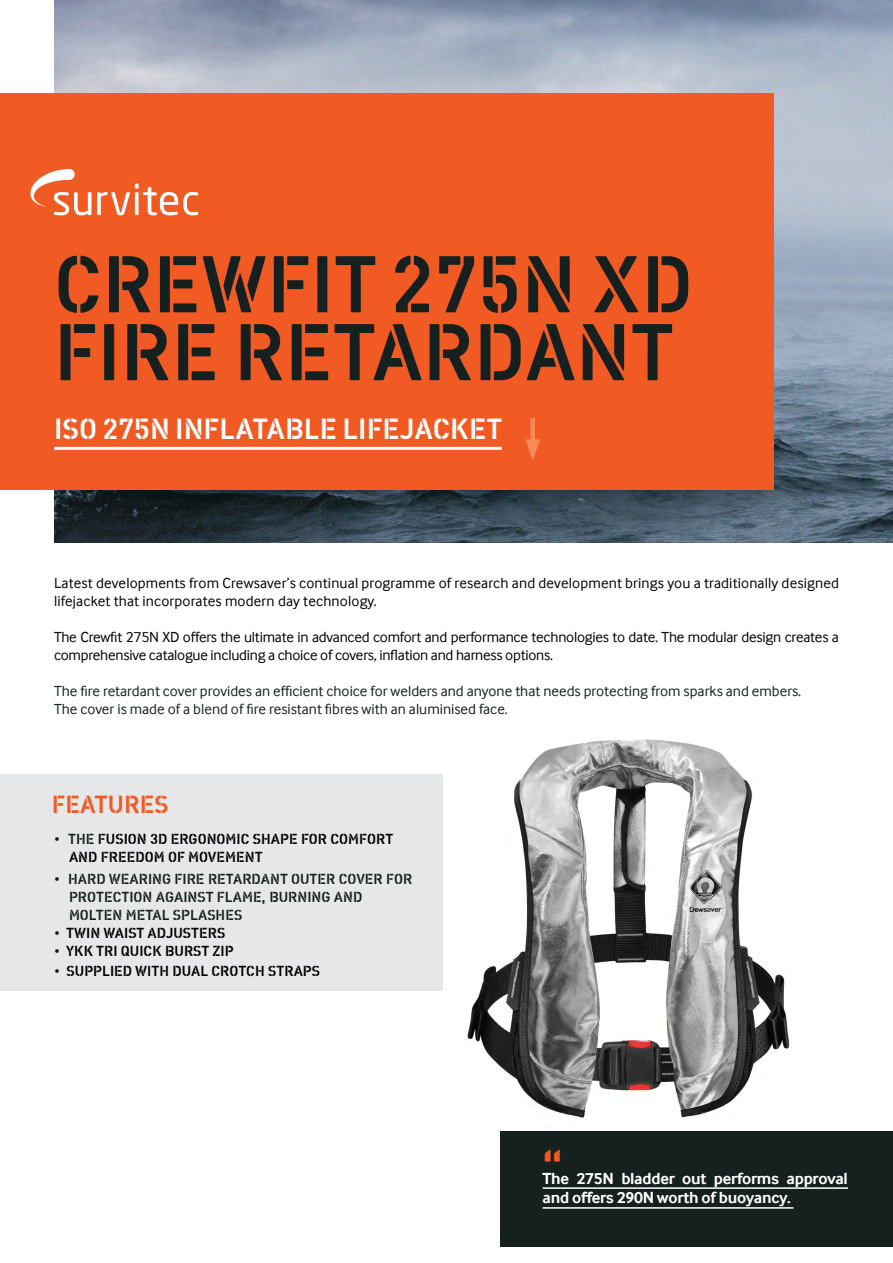
<style>
.page{position:relative;width:893px;height:1263px;background:#fff}
.page>*{position:absolute;margin:0;border:0;box-sizing:border-box;transform-origin:0 0}
.t1{font:82.5px/67.9px "Vtg Stencil DIN";color:#16211f}
.t2{font:48px "Vtg Stencil DIN";color:#f15a22}
.t3{font:30px "Vtg Stencil DIN";color:#fff}
.t4{font:25.5px "Vtg Stencil DIN";color:#f15a22}
.t5{font:700 16.5px/19.8px "Inter Face";letter-spacing:-.015em;color:#fff}
.t6{font:15px/18px "Inter Face";letter-spacing:-.015em;color:#000}
.t7{font:15px/18px "Inter Face";color:#16211f}
.t8{font:15px/18px "Inter Face";letter-spacing:.01em;color:#000}
.t9{font:15px/18px "Vtg Stencil DIN";color:#000}
.t10{font:15px/18px "Vtg Stencil DIN";color:#16211f}
.s1{color:#16211f}
</style>
<div class="page">
<img style="left:54px;top:0;width:839px;height:542px">
<div style="left:0;top:93px;width:774px;height:396px;background:#f15a22"></div>
<div style="left:530px;top:418px;width:5px;height:30px;background:#f68a58"></div>
<svg style="left:525px;top:439px;width:15px;height:21px"></svg>
<div style="left:0;top:775px;width:442px;height:216px;background:#e6e7e8"></div>
<div style="left:500px;top:1131px;width:393px;height:116px;background:#16211f"></div>
<hr style="left:543px;top:1187px;width:305px;height:2px;background:#fff">
<hr style="left:543px;top:1207px;width:250px;height:2px;background:#fff">
<img style="left:467px;top:739px;width:323px;height:379px">
<hr style="left:54px;top:447px;width:448px;height:3px;background:#fff">
<svg style="left:97px;top:184px;width:101px;height:31px"></svg>
<svg style="left:30px;top:169px;width:61px;height:46px"></svg>
<h1 class="t1" style="left:54px;top:253px;width:640px">CREWFIT 275N XD<br>FIRE RETARDANT</h1>
<h3 class="t3" style="left:54px;top:412px;width:450px">ISO 275N INFLATABLE LIFEJACKET</h3>
<p class="t8" style="left:54px;top:576px;width:786px">Latest developments from Crewsaver’s continual programme of research and development brings you a traditionally designed lifejacket that incorporates modern day technology.</p>
<p class="t6" style="left:54px;top:630px;width:786px">The Crewfit 275N XD offers the ultimate in advanced comfort and performance technologies to date. The modular design creates a comprehensive catalogue including a choice of covers, inflation and harness options.</p>
<p class="t7" style="left:54px;top:684px;width:749px">The fire retardant cover provides an efficient choice for welders and anyone that needs protecting from sparks and embers.<br>The cover is made of a blend of fire resistant fibres with an aluminised face.</p>
<h3 class="t4" style="left:52px;top:790px;width:118px">FEATURES</h3>
<p class="t9" style="left:69px;top:830px;width:326px;text-indent:-15px"><span class="s1">• THE</span> FUSION 3D ERGONOMIC SHAPE FOR COMFORT<br>AND FREEDOM OF MOVEMENT</p>
<p class="t10" style="left:69px;top:871px;width:345px;text-indent:-15px">• HARD WEARING FIRE RETARDANT OUTER COVER FOR<br>PROTECTION AGAINST FLAME, BURNING AND<br>MOLTEN METAL SPLASHES</p>
<p class="t9" style="left:54px;top:925px;width:173px"><span class="s1">•</span> TWIN WAIST ADJUSTERS</p>
<p class="t9" style="left:54px;top:943px;width:181px"><span class="s1">•</span> YKK TRI QUICK BURST ZIP</p>
<p class="t9" style="left:54px;top:962px;width:268px"><span class="s1">•</span> SUPPLIED WITH DUAL CROTCH STRAPS</p>
<h2 class="t2" style="left:543px;top:1138px;width:22px">“</h2>
<p class="t5" style="left:543px;top:1170px;width:307px">The 275N bladder out performs approval and offers 290N worth of buoyancy.</p>
</div>
